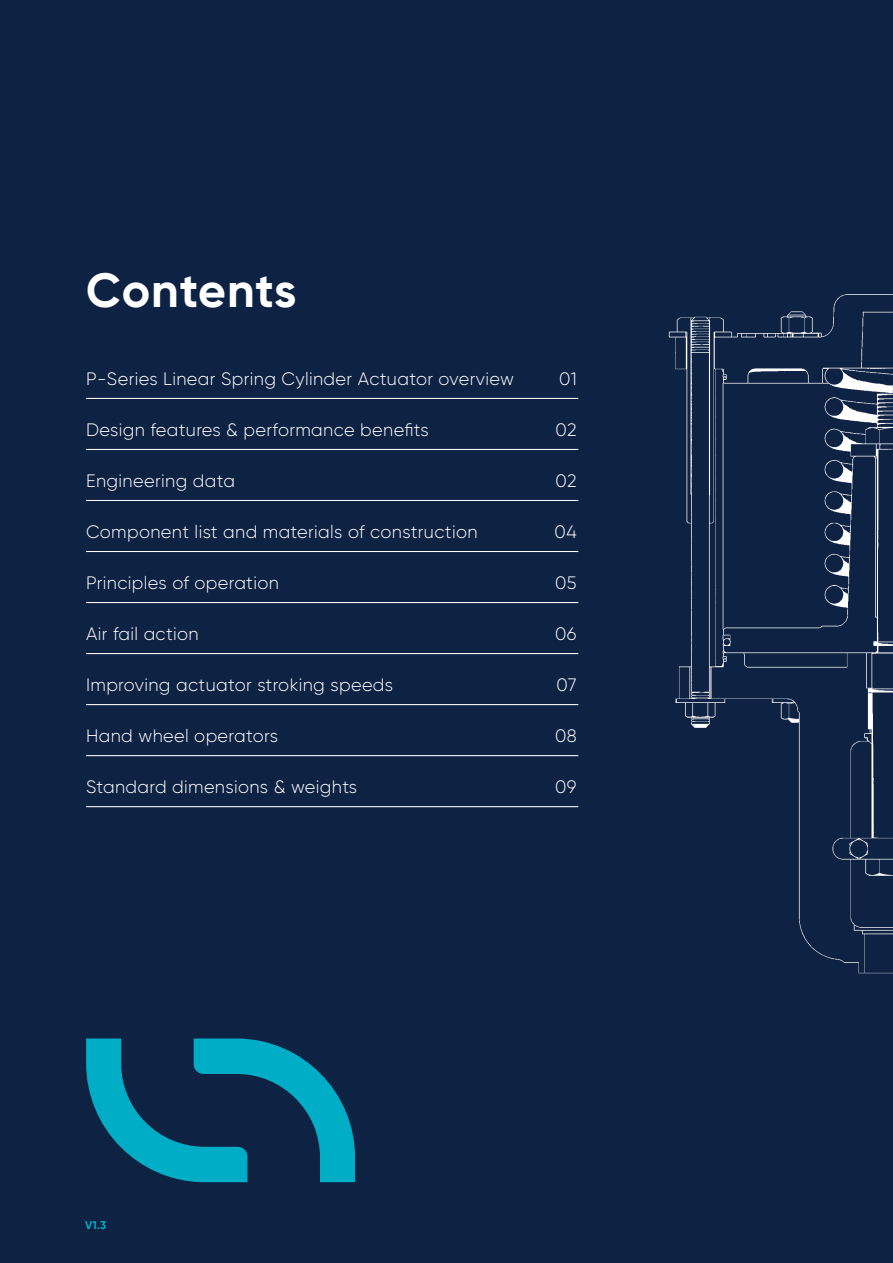
<style>
.page{position:relative;width:893px;height:1263px;background:#0e2244}
.page>*{position:absolute;margin:0;border:0;box-sizing:border-box;transform-origin:0 0}
.t1{font:700 48px "Gilroy";letter-spacing:.02em;color:#fff}
.t2{font:300 18px "Gilroy";letter-spacing:.02em;color:#fff}
.t3{font:700 11.25px "Gilroy";color:#00adc6}
</style>
<div class="page">
<hr style="left:86px;top:398px;width:492px;height:1px;background:#fff">
<hr style="left:86px;top:449px;width:492px;height:1px;background:#fff">
<hr style="left:86px;top:500px;width:492px;height:1px;background:#fff">
<hr style="left:86px;top:551px;width:492px;height:1px;background:#fff">
<hr style="left:86px;top:602px;width:492px;height:1px;background:#fff">
<hr style="left:86px;top:653px;width:492px;height:1px;background:#fff">
<hr style="left:86px;top:704px;width:492px;height:1px;background:#fff">
<hr style="left:86px;top:755px;width:492px;height:1px;background:#fff">
<hr style="left:86px;top:806px;width:492px;height:1px;background:#fff">
<img style="left:668px;top:294px;width:225px;height:680px">
<svg style="left:86px;top:1038px;width:269px;height:144px"></svg>
<h1 class="t1" style="left:86px;top:260px;width:212px">Contents</h1>
<p class="t2" style="left:86px;top:368px;width:429px">P-Series Linear Spring Cylinder Actuator overview</p>
<p class="t2" style="left:559px;top:368px;width:19px">01</p>
<p class="t2" style="left:86px;top:419px;width:344px">Design features &amp; performance benefits</p>
<p class="t2" style="left:556px;top:419px;width:23px">02</p>
<p class="t2" style="left:86px;top:470px;width:150px">Engineering data</p>
<p class="t2" style="left:556px;top:470px;width:23px">02</p>
<p class="t2" style="left:86px;top:521px;width:393px">Component list and materials of construction</p>
<p class="t2" style="left:555px;top:521px;width:24px">04</p>
<p class="t2" style="left:86px;top:572px;width:194px">Principles of operation</p>
<p class="t2" style="left:555px;top:572px;width:23px">05</p>
<p class="t2" style="left:86px;top:623px;width:114px">Air fail action</p>
<p class="t2" style="left:555px;top:623px;width:23px">06</p>
<p class="t2" style="left:86px;top:674px;width:309px">Improving actuator stroking speeds</p>
<p class="t2" style="left:556px;top:674px;width:22px">07</p>
<p class="t2" style="left:86px;top:725px;width:193px">Hand wheel operators</p>
<p class="t2" style="left:555px;top:725px;width:23px">08</p>
<p class="t2" style="left:86px;top:776px;width:273px">Standard dimensions &amp; weights</p>
<p class="t2" style="left:555px;top:776px;width:23px">09</p>
<p class="t3" style="left:85px;top:1218px;width:23px">V1.3</p>
</div>
